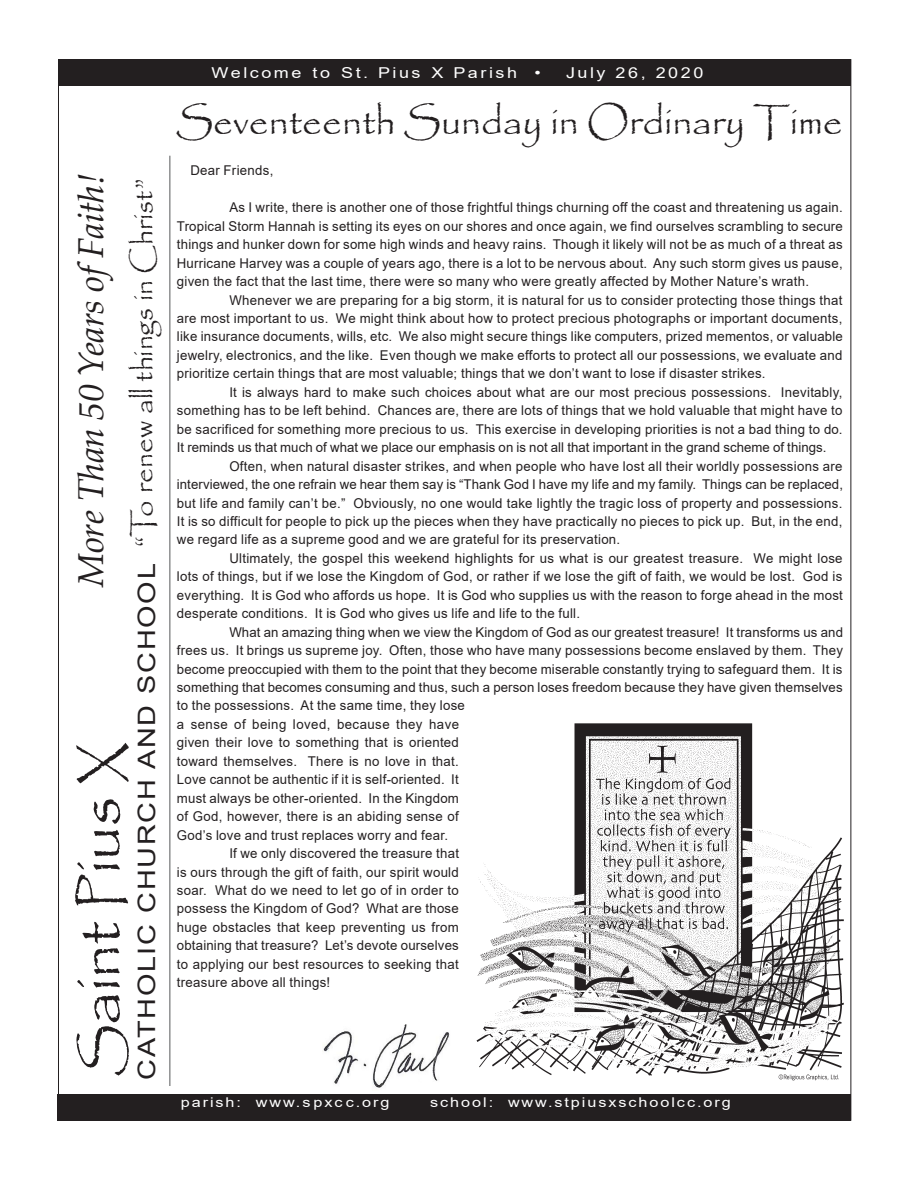
<style>
.page{position:relative;width:918px;height:1188px;background:#fff}
.page>*{position:absolute;margin:0;border:0;box-sizing:border-box;transform-origin:0 0}
.Headline{font:67.5px "Papyrus";letter-spacing:-.015em;color:#231f20}
.Headline-2{font:54px "Papyrus";color:#231f20}
.t1{font:38.85px "Papyrus";color:#231f20}
.Headline-3{font:italic 36px "Palatino Linotype";letter-spacing:-.015em;color:#231f20}
.t2{font:29.1px "Papyrus";color:#231f20}
.Headline-4{font:24px "Arial";letter-spacing:.06em;color:#231f20;scale:1.2 1}
.Headline-5{font:15px "Arial";letter-spacing:.14em;color:#fff;scale:1.2 1}
.Bulletin_text{font:13.5px/18.5px "Arial";letter-spacing:.02em;color:#231f20;text-align:justify}
.Headline-6{font:13.5px "Arial";letter-spacing:.12em;color:#fff;scale:1.2 1}
.s1{font-size:54px}
</style>
<div class="page">
<div style="left:57px;top:1095px;width:793px;height:26px;background:#231f20"></div>
<hr style="left:170px;top:156px;width:1px;height:930px;background:#57585a">
<div style="left:58px;top:60px;width:793px;height:26px;background:#231f20"></div>
<img style="left:476px;top:723px;width:368px;height:358px">
<img style="left:322px;top:1025px;width:128px;height:63px">
<p class="Headline-3" style="left:65px;top:586px;width:415px;rotate:-90deg">More Than 50 Years ofFaith!</p>
<p class="t2" style="left:126px;top:547px;width:371px;rotate:-90deg">“To renew all things in Christ”</p>
<p class="Headline-4" style="left:130px;top:1080px;width:432px;rotate:-90deg">CATHOLIC CHURCH AND SCHOOL</p>
<p class="Headline" style="left:57px;top:1025px;width:284px;rotate:-90deg">aint <span class="s1">P</span>ius <span class="s1">X</span></p>
<p class="Headline-2" style="left:69px;top:1077px;width:54px;rotate:-90deg">S</p>
<p class="Headline-5" style="left:212px;top:63px;width:276px">Welcome to St. Pius X Parish •</p>
<p class="Headline-5" style="left:566px;top:63px;width:116px">July 26, 2020</p>
<p class="t1" style="left:176px;top:98px;width:669px">Seventeenth Sunday in Ordinary Time</p>
<p class="Bulletin_text" style="left:190px;top:161px;width:85px">Dear Friends,</p>
<p class="Bulletin_text" style="left:177px;top:198px;width:668px;text-indent:53px">As I write, there is another one of those frightful things churning off the coast and threatening us again.<br>Tropical Storm Hannah is setting its eyes on our shores and once again, we find ourselves scrambling to secure things and hunker down for some high winds and heavy rains. Though it likely will not be as much of a threat as Hurricane Harvey was a couple of years ago, there is a lot to be nervous about. Any such storm gives us pause, given the fact that the last time, there were so many who were greatly affected by Mother Nature’s wrath.</p>
<p class="Bulletin_text" style="left:177px;top:291px;width:668px;text-indent:53px">Whenever we are preparing for a big storm, it is natural for us to consider protecting those things that are most important to us. We might think about how to protect precious photographs or important documents, like insurance documents, wills, etc. We also might secure things like computers, prized mementos, or valuable jewelry, electronics, and the like. Even though we make efforts to protect all our possessions, we evaluate and prioritize certain things that are most valuable; things that we don’t want to lose if disaster strikes.</p>
<p class="Bulletin_text" style="left:177px;top:383px;width:667px;text-indent:53px">It is always hard to make such choices about what are our most precious possessions. Inevitably, something has to be left behind. Chances are, there are lots of things that we hold valuable that might have to be sacrificed for something more precious to us. This exercise in developing priorities is not a bad thing to do.<br>It reminds us that much of what we place our emphasis on is not all that important in the grand scheme of things.</p>
<p class="Bulletin_text" style="left:177px;top:457px;width:668px;text-indent:53px">Often, when natural disaster strikes, and when people who have lost all their worldly possessions are interviewed, the one refrain we hear them say is “Thank God I have my life and my family. Things can be replaced, but life and family can’t be.” Obviously, no one would take lightly the tragic loss of property and possessions.<br>It is so difficult for people to pick up the pieces when they have practically no pieces to pick up. But, in the end, we regard life as a supreme good and we are grateful for its preservation.</p>
<p class="Bulletin_text" style="left:177px;top:549px;width:668px;text-indent:53px">Ultimately, the gospel this weekend highlights for us what is our greatest treasure. We might lose lots of things, but if we lose the Kingdom of God, or rather if we lose the gift of faith, we would be lost. God is everything. It is God who affords us hope. It is God who supplies us with the reason to forge ahead in the most desperate conditions. It is God who gives us life and life to the full.</p>
<p class="Bulletin_text" style="left:177px;top:623px;width:668px;text-align:left;text-indent:53px">What an amazing thing when we view the Kingdom of God as our greatest treasure! It transforms us and frees us. It brings us supreme joy. Often, those who have many possessions become enslaved by them. They become preoccupied with them to the point that they become miserable constantly trying to safeguard them. It is something that becomes consuming and thus, such a person loses freedom because they have given themselves to the possessions. At the same time, they lose<br>a sense of being loved, because they have<br>given their love to something that is oriented<br>toward themselves. There is no love in that.<br>Love cannot be authentic if it is self-oriented. It<br>must always be other-oriented. In the Kingdom<br>of God, however, there is an abiding sense of<br>God’s love and trust replaces worry and fear.</p>
<p class="Bulletin_text" style="left:177px;top:844px;width:284px;text-indent:53px">If we only discovered the treasure that is ours through the gift of faith, our spirit would soar. What do we need to let go of in order to possess the Kingdom of God? What are those huge obstacles that keep preventing us from obtaining that treasure? Let’s devote ourselves to applying our best resources to seeking that treasure above all things!</p>
<p class="Headline-6" style="left:181px;top:1093px;width:175px">parish: www.spxcc.org</p>
<p class="Headline-6" style="left:430px;top:1093px;width:252px">school: www.stpiusxschoolcc.org</p>
</div>
